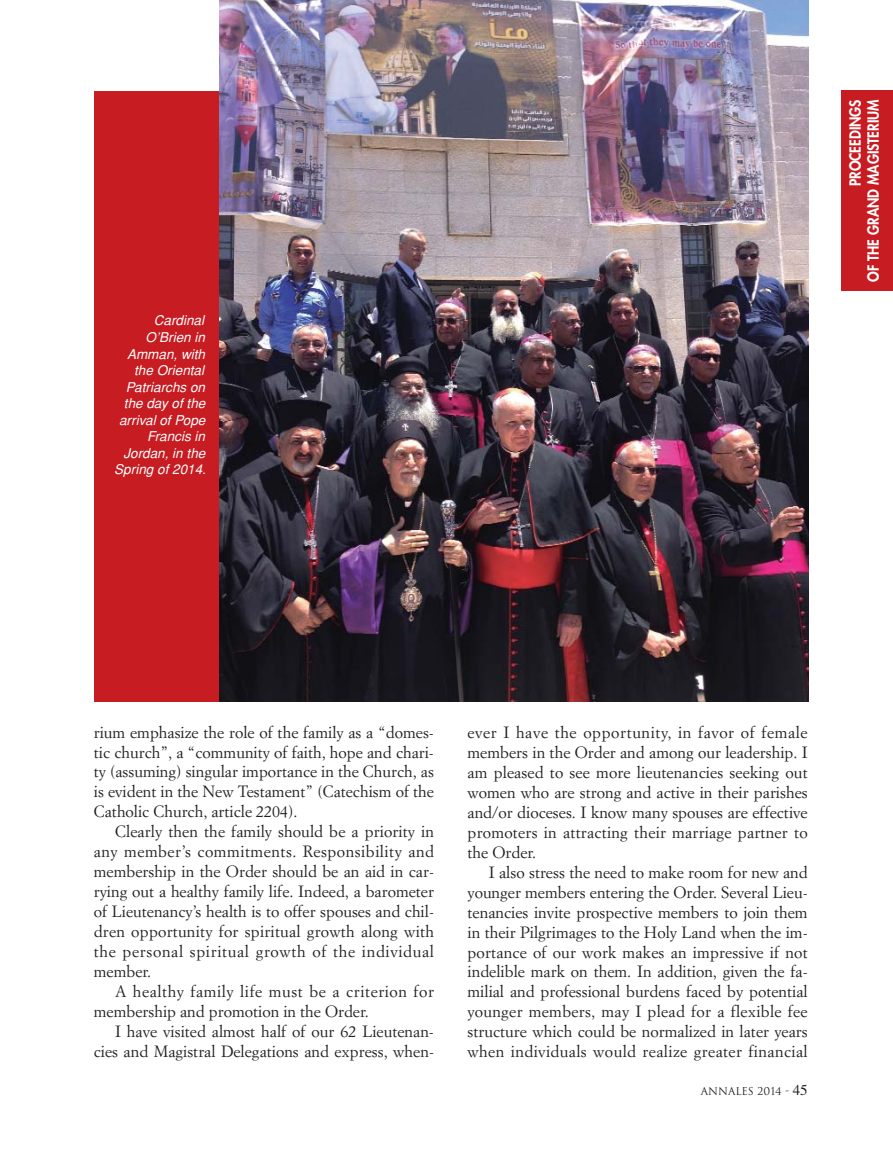
<style>
.page{position:relative;width:893px;height:1149px;background:#fff}
.page>*{position:absolute;margin:0;border:0;box-sizing:border-box;transform-origin:0 0}
.t1{font:16.05px/20px "Simoncini Garamond";color:#231f20;text-align:justify}
.t2{font:16.05px/20px "Simoncini Garamond";letter-spacing:.035em;color:#231f20}
.t3{font:800 15px/18px "Futura";color:#fff;text-align:right;scale:.91 1}
.t4{font:italic 13.5px/16.5px "Helvetica";color:#fff;text-align:right}
.t5{font:10.5px "Trajan";color:#231f20}
.s1{font-family:"Times";font-size:15px}
</style>
<div class="page">
<div style="left:95px;top:91px;width:126px;height:610px;background:#c61c22"></div>
<img style="left:219px;top:1px;width:589px;height:700px">
<div style="left:841px;top:90px;width:52px;height:201px;background:#c61c22"></div>
<p class="t4" style="left:114px;top:314px;width:96px">Cardinal<br>O’Brien in<br>Amman, with the Oriental<br>Patriarchs on the day of the arrival of Pope<br>Francis in<br>Jordan, in the<br>Spring of 2014.</p>
<p class="t3" style="left:848px;top:282px;width:202px;rotate:-90deg">PROCEEDINGS<br>OF THE GRAND MAGISTERIUM</p>
<p class="t1" style="left:94px;top:723px;width:342px">rium emphasize the role of the family as a “domes&shy;tic church”, a “community of faith, hope and chari&shy;ty (assuming) singular importance in the Church, as is evident in the New Testament” (Catechism of the Catholic Church, article 2204).</p>
<p class="t1" style="left:94px;top:822px;width:342px;text-indent:21px">Clearly then the family should be a priority in any member’s commitments. Responsibility and membership in the Order should be an aid in car&shy;rying out a healthy family life. Indeed, a barometer of Lieutenancy’s health is to offer spouses and chil&shy;dren opportunity for spiritual growth along with the personal spiritual growth of the individual member.</p>
<p class="t2" style="left:94px;top:982px;width:342px;text-indent:21px">A healthy family life must be a criterion for membership and promotion in the Order.</p>
<p class="t1" style="left:94px;top:1022px;width:342px;text-align:right">I have visited almost half of our 62 Lieutenan&shy;cies and Magistral Delegations and express, when-</p>
<p class="t1" style="left:468px;top:723px;width:342px">ever I have the opportunity, in favor of female members in the Order and among our leadership. I am pleased to see more lieutenancies seeking out women who are strong and active in their parishes and/or dioceses. I know many spouses are effective promoters in attracting their marriage partner to the Order.</p>
<p class="t1" style="left:468px;top:863px;width:342px;text-indent:21px">I also stress the need to make room for new and younger members entering the Order. Several Lieu&shy;tenancies invite prospective members to join them in their Pilgrimages to the Holy Land when the im&shy;portance of our work makes an impressive if not indelible mark on them. In addition, given the fa&shy;milial and professional burdens faced by potential younger members, may I plead for a flexible fee structure which could be normalized in later years when individuals would realize greater financial</p>
<p class="t5" style="left:701px;top:1084px;width:108px">ANNALES 2014 - <span class="s1">45</span></p>
</div>
